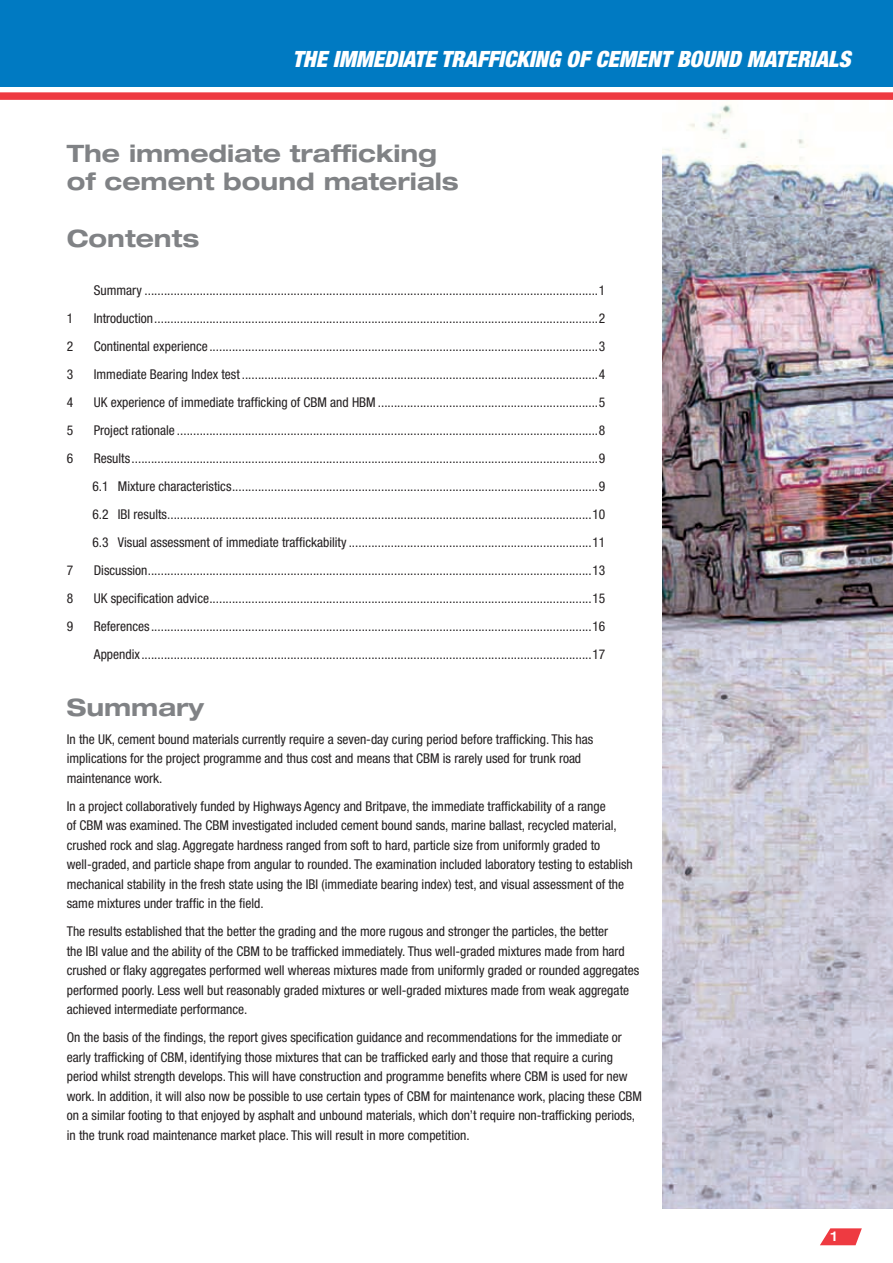
<style>
.page{position:relative;width:893px;height:1263px;background:#fff}
.page>*{position:absolute;margin:0;border:0;box-sizing:border-box;transform-origin:0 0}
.t1{font:700 expanded 24px/28.8px "Helvetica Neue";color:#808285}
.t2{font:italic 900 condensed 22.5px "Helvetica Neue";color:#fff}
.t3{font:condensed 13.5px/19.5px "Helvetica Neue";color:#231f20}
</style>
<div class="page">
<img style="left:663px;top:105px;width:230px;height:1104px">
<div style="left:0;top:0;width:893px;height:87px;background:#007ac2"></div>
<div style="left:0;top:92px;width:893px;height:8px;background:#ee3a41"></div>
<svg style="left:820px;top:1228px;width:42px;height:17px"></svg>
<h2 class="t2" style="left:292px;top:45px;width:559px">THE IMMEDIATE TRAFFICKING OF CEMENT BOUND MATERIALS</h2>
<h1 class="t1" style="left:67px;top:138px;width:393px">The immediate trafficking of cement bound materials</h1>
<h1 class="t1" style="left:67px;top:224px;width:134px">Contents</h1>
<p class="t3" style="left:94px;top:280px;width:513px">Summary ............................................................................................................................................1</p>
<p class="t3" style="left:67px;top:308px;width:8px">1</p>
<p class="t3" style="left:94px;top:308px;width:513px">Introduction.........................................................................................................................................2</p>
<p class="t3" style="left:67px;top:336px;width:8px">2</p>
<p class="t3" style="left:94px;top:336px;width:513px">Continental experience ........................................................................................................................3</p>
<p class="t3" style="left:67px;top:364px;width:8px">3</p>
<p class="t3" style="left:94px;top:364px;width:513px">Immediate Bearing Index test ..............................................................................................................4</p>
<p class="t3" style="left:67px;top:392px;width:8px">4</p>
<p class="t3" style="left:94px;top:392px;width:513px">UK experience of immediate trafficking of CBM and HBM ....................................................................5</p>
<p class="t3" style="left:67px;top:420px;width:8px">5</p>
<p class="t3" style="left:94px;top:420px;width:513px">Project rationale ..................................................................................................................................8</p>
<p class="t3" style="left:67px;top:448px;width:8px">6</p>
<p class="t3" style="left:92px;top:444px;width:514px;line-height:28px;text-align:justify">Results................................................................................................................................................9<br>6.1 Mixture characteristics.................................................................................................................9<br>6.2 IBI results...................................................................................................................................10<br>6.3 Visual assessment of immediate traffickability ...........................................................................11</p>
<p class="t3" style="left:67px;top:560px;width:8px">7</p>
<p class="t3" style="left:94px;top:560px;width:513px">Discussion.........................................................................................................................................13</p>
<p class="t3" style="left:67px;top:588px;width:8px">8</p>
<p class="t3" style="left:94px;top:588px;width:513px">UK specification advice......................................................................................................................15</p>
<p class="t3" style="left:67px;top:616px;width:8px">9</p>
<p class="t3" style="left:94px;top:612px;width:513px;line-height:28px">References........................................................................................................................................16<br>Appendix...........................................................................................................................................17</p>
<h1 class="t1" style="left:67px;top:692px;width:139px">Summary</h1>
<p class="t3" style="left:67px;top:729px;width:528px">In the UK, cement bound materials currently require a seven-day curing period before trafficking. This has implications for the project programme and thus cost and means that CBM is rarely used for trunk road maintenance work.</p>
<p class="t3" style="left:67px;top:796px;width:567px">In a project collaboratively funded by Highways Agency and Britpave, the immediate traffickability of a range<br>of CBM was examined. The CBM investigated included cement bound sands, marine ballast, recycled material, crushed rock and slag. Aggregate hardness ranged from soft to hard, particle size from uniformly graded to well-graded, and particle shape from angular to rounded. The examination included laboratory testing to establish mechanical stability in the fresh state using the IBI (immediate bearing index) test, and visual assessment of the same mixtures under traffic in the field.</p>
<p class="t3" style="left:67px;top:921px;width:574px">The results established that the better the grading and the more rugous and stronger the particles, the better<br>the IBI value and the ability of the CBM to be trafficked immediately. Thus well-graded mixtures made from hard crushed or flaky aggregates performed well whereas mixtures made from uniformly graded or rounded aggregates performed poorly. Less well but reasonably graded mixtures or well-graded mixtures made from weak aggregate achieved intermediate performance.</p>
<p class="t3" style="left:67px;top:1028px;width:576px">On the basis of the findings, the report gives specification guidance and recommendations for the immediate or early trafficking of CBM, identifying those mixtures that can be trafficked early and those that require a curing period whilst strength develops. This will have construction and programme benefits where CBM is used for new work. In addition, it will also now be possible to use certain types of CBM for maintenance work, placing these CBM on a similar footing to that enjoyed by asphalt and unbound materials, which don’t require non-trafficking periods, in the trunk road maintenance market place. This will result in more competition.</p>
</div>
